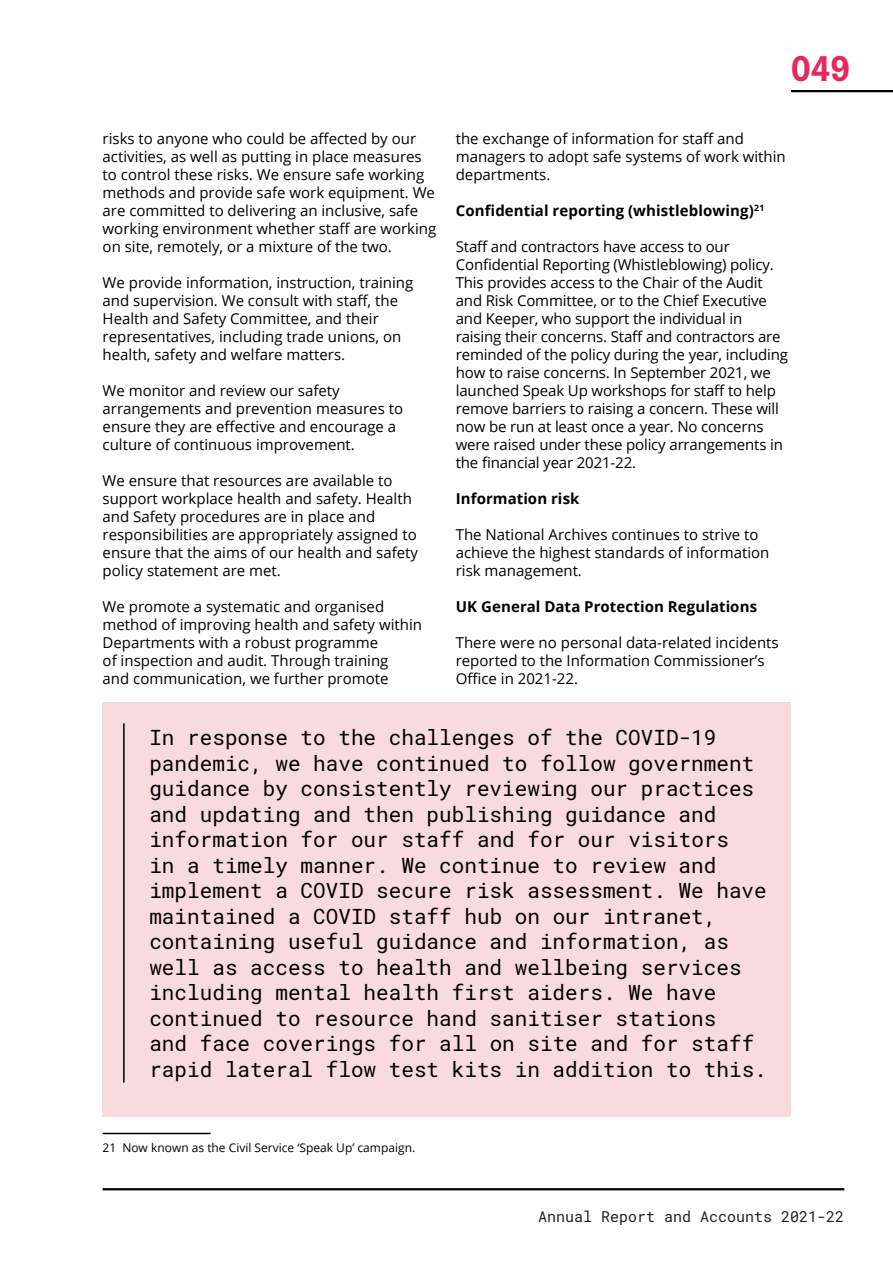
<style>
.page{position:relative;width:893px;height:1263px;background:#fff}
.page>*{position:absolute;margin:0;border:0;box-sizing:border-box;transform-origin:0 0}
.t1{font:700 condensed 36px "Supria Sans";color:#e7285a}
.Pull-out-text{font:21px/25.5px "Roboto Mono";color:#000}
.Body-copy{font:15px/18px "Open Sans";color:#000}
.H4-contents-subhead{font:700 15px "Open Sans";letter-spacing:.005em;color:#000}
.Body-copy-2{font:700 15px "Open Sans";letter-spacing:.005em;color:#000}
.t2{font:15px "Roboto Mono";color:#1d2127}
.Footnote{font:12px "Open Sans";color:#000}
</style>
<div class="page">
<hr style="left:103px;top:1133px;width:108px;height:1px;background:#000">
<div style="left:103px;top:702px;width:688px;height:414px;background:#fadbdd"></div>
<hr style="left:123px;top:723px;width:2px;height:359px;background:#000">
<hr style="left:103px;top:1188px;width:741px;height:2px;background:#000">
<hr style="left:791px;top:90px;width:102px;height:2px;background:#000">
<h1 class="t1" style="left:791px;top:47px;width:61px">049</h1>
<p class="Body-copy" style="left:103px;top:129px;width:335px">risks to anyone who could be affected by our activities, as well as putting in place measures to control these risks. We ensure safe working methods and provide safe work equipment. We are committed to delivering an inclusive, safe working environment whether staff are working on site, remotely, or a mixture of the two.</p>
<p class="Body-copy" style="left:103px;top:273px;width:312px">We provide information, instruction, training and supervision. We consult with staff, the Health and Safety Committee, and their representatives, including trade unions, on health, safety and welfare matters.</p>
<p class="Body-copy" style="left:103px;top:381px;width:302px">We monitor and review our safety arrangements and prevention measures to ensure they are effective and encourage a culture of continuous improvement.</p>
<p class="Body-copy" style="left:103px;top:471px;width:317px">We ensure that resources are available to support workplace health and safety. Health and Safety procedures are in place and responsibilities are appropriately assigned to ensure that the aims of our health and safety policy statement are met.</p>
<p class="Body-copy" style="left:103px;top:597px;width:321px">We promote a systematic and organised method of improving health and safety within Departments with a robust programme<br>of inspection and audit. Through training<br>and communication, we further promote</p>
<p class="Body-copy" style="left:456px;top:129px;width:332px">the exchange of information for staff and managers to adopt safe systems of work within departments.</p>
<p class="H4-contents-subhead" style="left:456px;top:200px;width:310px">Confidential reporting (whistleblowing)<sup>21</sup></p>
<p class="Body-copy" style="left:456px;top:237px;width:334px">Staff and contractors have access to our Confidential Reporting (Whistleblowing) policy.<br>This provides access to the Chair of the Audit and Risk Committee, or to the Chief Executive and Keeper, who support the individual in raising their concerns. Staff and contractors are reminded of the policy during the year, including how to raise concerns. In September 2021, we launched Speak Up workshops for staff to help remove barriers to raising a concern. These will now be run at least once a year. No concerns were raised under these policy arrangements in the financial year 2021-22.</p>
<p class="H4-contents-subhead" style="left:456px;top:488px;width:125px">Information risk</p>
<p class="Body-copy" style="left:456px;top:525px;width:315px">The National Archives continues to strive to achieve the highest standards of information risk management.</p>
<p class="Body-copy-2" style="left:456px;top:596px;width:303px">UK General Data Protection Regulations</p>
<p class="Body-copy" style="left:456px;top:633px;width:324px">There were no personal data-related incidents reported to the Information Commissioner’s<br>Office in 2021-22.</p>
<p class="Pull-out-text" style="left:149px;top:724px;width:619px">In response to the challenges of the COVID-19 pandemic, we have continued to follow government guidance by consistently reviewing our practices and updating and then publishing guidance and information for our staff and for our visitors<br>in a timely manner. We continue to review and implement a COVID secure risk assessment. We have maintained a COVID staff hub on our intranet, containing useful guidance and information, as well as access to health and wellbeing services including mental health first aiders. We have continued to resource hand sanitiser stations<br>and face coverings for all on site and for staff rapid lateral flow test kits in addition to this.</p>
<p class="Footnote" style="left:103px;top:1139px;width:314px">21 Now known as the Civil Service ‘Speak Up’ campaign.</p>
<p class="t2" style="left:538px;top:1206px;width:308px">Annual Report and Accounts 2021-22</p>
</div>
